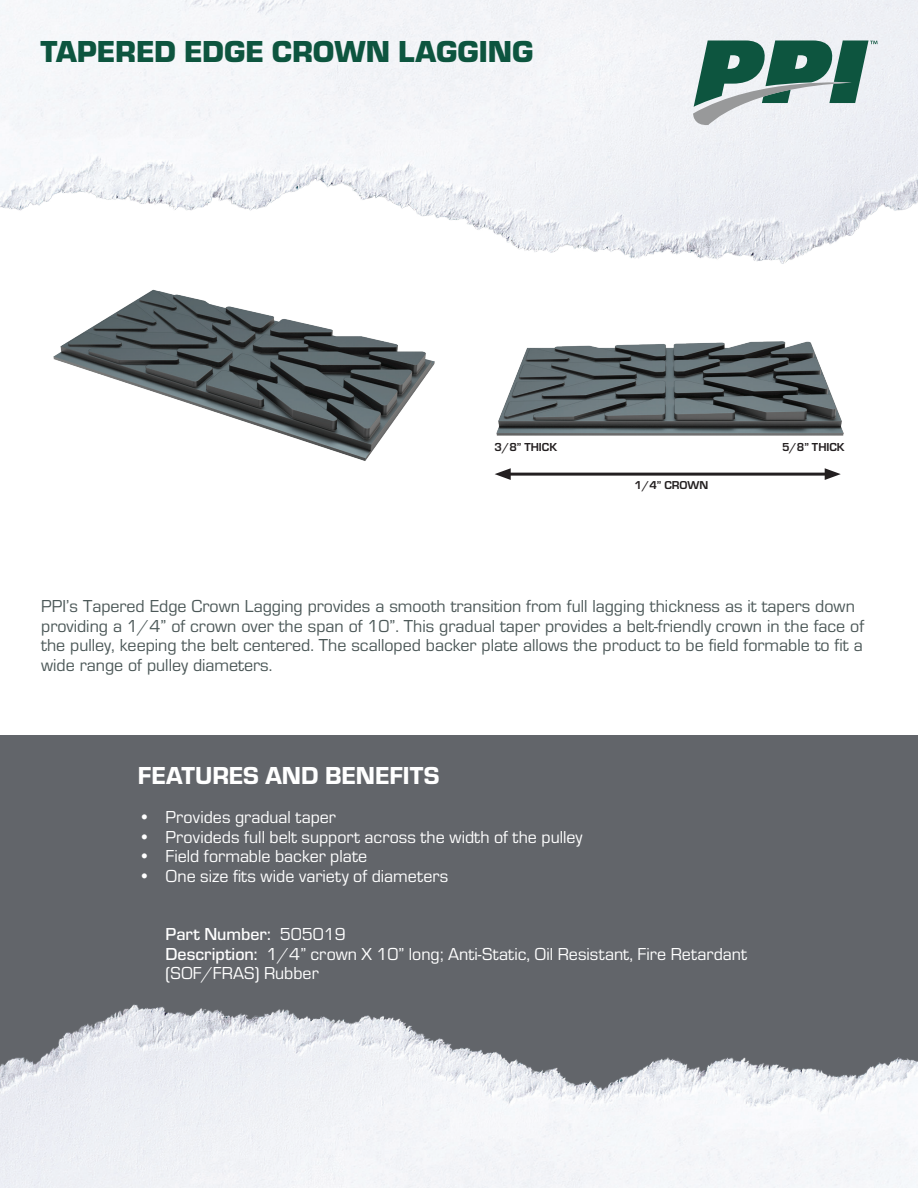
<style>
.page{position:relative;width:918px;height:1188px;background:#fff}
.page>*{position:absolute;margin:0;border:0;box-sizing:border-box;transform-origin:0 0}
.t1{font:900 31.5px "Eurostile";color:#0d553f}
.t2{font:25.5px "Eurostile Hea";color:#fff}
.t3{font:18px/19.5px "Eurostile";color:#4c5858}
.t4{font:18px/19.5px "Eurostile";color:#fff}
.t5{font:700 12px "Eurostile";letter-spacing:-.005em;color:#231f20}
.t6{font:700 11.85px "Eurostile";color:#231f20}
.s1{font-weight:500}
</style>
<div class="page">
<div style="left:0;top:735px;width:918px;height:453px;background:#62656a"></div>
<img style="left:0;top:1004px;width:918px;height:184px">
<img style="left:0;top:0;width:918px;height:264px">
<svg style="left:693px;top:40px;width:184px;height:85px"></svg>
<img style="left:53px;top:289px;width:382px;height:172px">
<img style="left:494px;top:341px;width:350px;height:139px">
<hr style="left:505px;top:473px;width:325px;height:3px;background:#231f20">
<svg style="left:495px;top:468px;width:16px;height:12px"></svg>
<svg style="left:825px;top:468px;width:16px;height:12px"></svg>
<h1 class="t1" style="left:40px;top:28px;width:494px">TAPERED EDGE CROWN LAGGING</h1>
<p class="t5" style="left:495px;top:438px;width:64px">3/8” THICK</p>
<p class="t5" style="left:782px;top:438px;width:64px">5/8” THICK</p>
<p class="t6" style="left:635px;top:476px;width:75px">1/4” CROWN</p>
<p class="t3" style="left:41px;top:596px;width:825px">PPI’s Tapered Edge Crown Lagging provides a smooth transition from full lagging thickness as it tapers down providing a 1/4” of crown over the span of 10”. This gradual taper provides a belt-friendly crown in the face of the pulley, keeping the belt centered. The scalloped backer plate allows the product to be field formable to fit a wide range of pulley diameters.</p>
<h2 class="t2" style="left:138px;top:758px;width:303px">FEATURES AND BENEFITS</h2>
<p class="t4" style="left:139px;top:807px;width:199px">• Provides gradual taper</p>
<p class="t4" style="left:139px;top:826px;width:445px">• Provideds full belt support across the width of the pulley</p>
<p class="t4" style="left:139px;top:846px;width:230px">• Field formable backer plate</p>
<p class="t4" style="left:139px;top:865px;width:311px">• One size fits wide variety of diameters</p>
<p class="t4" style="left:166px;top:924px;width:583px"><span class="s1">Part Number:</span> 505019<br><span class="s1">Description:</span> 1/4” crown X 10” long; Anti-Static, Oil Resistant, Fire Retardant (SOF/FRAS) Rubber</p>
</div>
